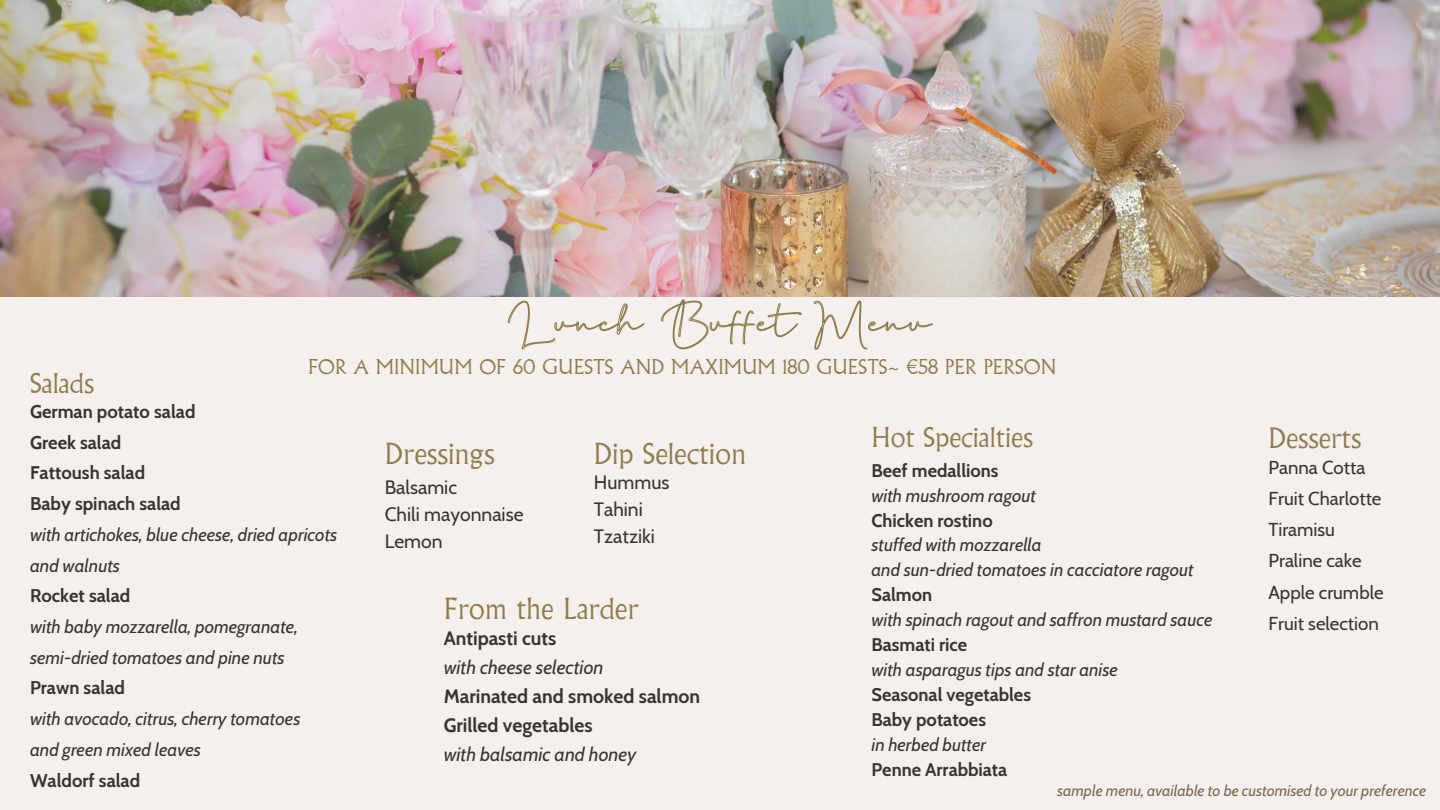
<style>
.page{position:relative;width:1440px;height:810px;background:#f5f0ee}
.page>*{position:absolute;margin:0;border:0;box-sizing:border-box;transform-origin:0 0}
.t1{font:300 28.4px "Albertus MT Pro";color:#907c4b}
.t2{font:300 27.4px "Albertus MT Pro";color:#907c4b}
.t3{font:300 27px "Albertus MT Pro";color:#907c4b}
.t4{font:300 26.8px "Albertus MT Pro";color:#907c4b}
.t5{font:300 20px "Albertus MT Pro";color:#907c4b}
.t6{font:700 19.3px/29px "Cabin";color:#363534}
.t7{font:19.3px/27px "Cabin";color:#363534}
.t8{font:18.6px "Cabin";color:#363534}
.t9{font:italic 18.3px "Cabin";color:#363534}
.t10{font:700 18.3px "Cabin";color:#363534}
.t11{font:italic 18.2px "Cabin";color:#363534}
.t12{font:700 18.2px "Cabin";color:#363534}
.t13{font:italic 15.5px "Cabin";color:#7a6855}
.s1{font-weight:400;font-style:italic}
</style>
<div class="page">
<img style="left:0;top:0;width:1440px;height:296px">
<svg style="left:508px;top:295px;width:425px;height:55px"></svg>
<p class="t3" style="left:30px;top:370px;width:66px">Salads</p>
<h1 class="t5" style="left:308px;top:357px;width:750px">FOR A MINIMUM OF 60 GUESTS AND MAXIMUM 180 GUESTS~ €58 PER PERSON</h1>
<h4 class="t10" style="left:30px;top:400px;width:167px">German potato salad</h4>
<h3 class="t10" style="left:30px;top:431px;width:93px">Greek salad</h3>
<p class="t10" style="left:30px;top:462px;width:117px">Fattoush salad</p>
<p class="t10" style="left:30px;top:492px;width:152px">Baby spinach salad</p>
<p class="t9" style="left:30px;top:523px;width:309px">with artichokes, blue cheese, dried apricots</p>
<p class="t9" style="left:30px;top:554px;width:92px">and walnuts</p>
<p class="t10" style="left:30px;top:585px;width:102px">Rocket salad</p>
<p class="t9" style="left:30px;top:615px;width:269px">with baby mozzarella, pomegranate,</p>
<p class="t9" style="left:30px;top:646px;width:256px">semi-dried tomatoes and pine nuts</p>
<p class="t10" style="left:30px;top:677px;width:96px">Prawn salad</p>
<p class="t9" style="left:30px;top:708px;width:272px">with avocado, citrus, cherry tomatoes</p>
<p class="t9" style="left:30px;top:738px;width:173px">and green mixed leaves</p>
<p class="t10" style="left:30px;top:769px;width:112px">Waldorf salad</p>
<p class="t1" style="left:385px;top:441px;width:112px">Dressings</p>
<h3 class="t7" style="left:385px;top:474px;width:140px">Balsamic<br>Chili mayonnaise<br>Lemon</h3>
<p class="t1" style="left:594px;top:441px;width:154px">Dip Selection</p>
<p class="t7" style="left:594px;top:468px;width:77px">Hummus<br>Tahini<br>Tzatziki</p>
<p class="t1" style="left:444px;top:595px;width:196px">From the Larder</p>
<p class="t6" style="left:444px;top:624px;width:258px">Antipasti cuts<br><span class="s1">with cheese selection<br></span>Marinated and smoked salmon<br>Grilled vegetables<br><span class="s1">with balsamic and honey</span></p>
<p class="t4" style="left:871px;top:425px;width:163px">Hot Specialties</p>
<p class="t12" style="left:871px;top:459px;width:129px">Beef medallions</p>
<p class="t11" style="left:871px;top:484px;width:166px">with mushroom ragout</p>
<p class="t12" style="left:871px;top:509px;width:123px">Chicken rostino</p>
<p class="t11" style="left:871px;top:534px;width:172px">stuffed with mozzarella</p>
<p class="t11" style="left:871px;top:559px;width:324px">and sun-dried tomatoes in cacciatore ragout</p>
<p class="t12" style="left:871px;top:584px;width:62px">Salmon</p>
<p class="t11" style="left:871px;top:609px;width:342px">with spinach ragout and saffron mustard sauce</p>
<p class="t12" style="left:871px;top:634px;width:97px">Basmati rice</p>
<h3 class="t11" style="left:871px;top:658px;width:248px">with asparagus tips and star anise</h3>
<p class="t12" style="left:871px;top:683px;width:161px">Seasonal vegetables</p>
<p class="t12" style="left:871px;top:708px;width:116px">Baby potatoes</p>
<p class="t11" style="left:871px;top:733px;width:116px">in herbed butter</p>
<p class="t12" style="left:871px;top:758px;width:137px">Penne Arrabbiata</p>
<p class="t2" style="left:1269px;top:425px;width:94px">Desserts</p>
<p class="t8" style="left:1269px;top:456px;width:98px">Panna Cotta</p>
<h2 class="t8" style="left:1269px;top:487px;width:114px">Fruit Charlotte</h2>
<h5 class="t8" style="left:1269px;top:518px;width:68px">Tiramisu</h5>
<h2 class="t8" style="left:1269px;top:549px;width:95px">Praline cake</h2>
<h5 class="t8" style="left:1269px;top:581px;width:117px">Apple crumble</h5>
<h2 class="t8" style="left:1269px;top:612px;width:112px">Fruit selection</h2>
<h5 class="t13" style="left:1057px;top:781px;width:371px">sample menu, available to be customised to your preference</h5>
</div>
